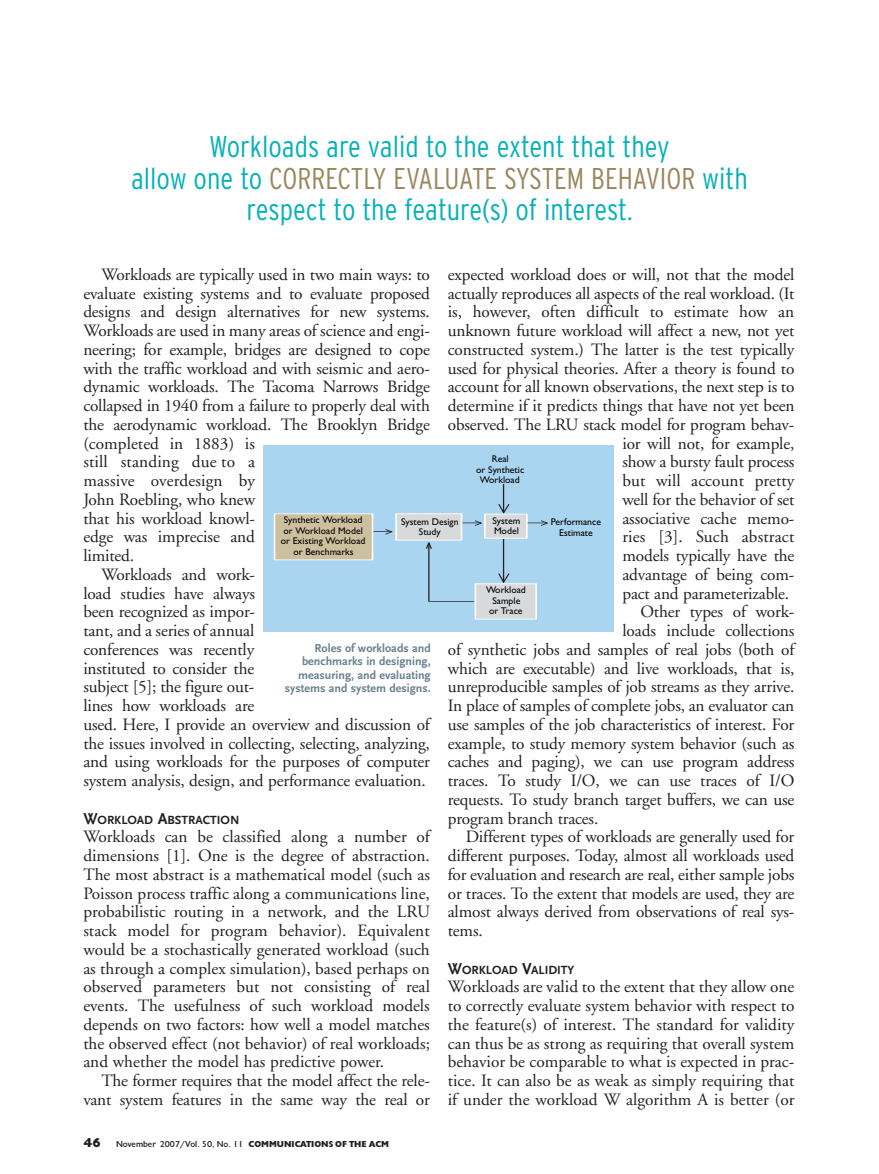
<style>
.page{position:relative;width:879px;height:1174px;background:#fff}
.page>*{position:absolute;margin:0;border:0;box-sizing:border-box;transform-origin:0 0}
.t1{font:300 condensed 30px/31.5px "Interstate";color:#04b1b8;text-align:center}
.t2{font:700 18px "Gill Sans";letter-spacing:-.01em;color:#231f20}
.t3{font:17.25px/18.8px "Adobe Garamond";letter-spacing:-.01em;color:#231f20;text-align:justify}
.t4{font:17.25px "Adobe Garamond";letter-spacing:.01em;color:#231f20}
.t5{font:700 12.3px "Scala Sans";color:#231f20}
.t6{font:700 12px/13.5px "Scala Sans";color:#67818d;text-align:right}
.t7{font:9.75px/10.5px "Gill Sans";color:#000;text-align:center}
.t8{font:9px "Gill";color:#231f20}
.s1{color:#9a875f}
.s2{font-size:16.5px}
.s3{font-weight:900;font-size:13.5px}
.s4{font-weight:900}
</style>
<div class="page">
<div style="left:263px;top:445px;width:350px;height:186px;background:#aad5f1"></div>
<svg style="left:498px;top:573px;width:12px;height:10px"></svg>
<hr style="left:503px;top:539px;width:1px;height:43px;background:#231f20">
<svg style="left:498px;top:484px;width:12px;height:29px"></svg>
<svg style="left:425px;top:542px;width:7px;height:7px"></svg>
<svg style="left:373px;top:529px;width:19px;height:6px"></svg>
<svg style="left:462px;top:520px;width:20px;height:6px"></svg>
<svg style="left:527px;top:520px;width:21px;height:6px"></svg>
<hr style="left:428px;top:543px;width:1px;height:59px;background:#231f20">
<hr style="left:428px;top:601px;width:46px;height:1px;background:#231f20">
<div style="left:396px;top:514px;width:65px;height:26px;background:#d8d9db"></div>
<div style="left:395px;top:513px;width:67px;height:28px;border:1px solid #fff"></div>
<div style="left:475px;top:584px;width:61px;height:35px;background:#d8d9db"></div>
<div style="left:474px;top:583px;width:62px;height:37px;border:1px solid #fff"></div>
<div style="left:484px;top:514px;width:42px;height:24px;background:#d8d9db"></div>
<div style="left:484px;top:514px;width:43px;height:25px;border:1px solid #fff"></div>
<div style="left:274px;top:514px;width:98px;height:46px;background:#cdc09f"></div>
<div style="left:274px;top:513px;width:99px;height:47px;border:1px solid #fff"></div>
<h1 class="t1" style="left:131px;top:131px;width:618px">Workloads are valid to the extent that they<br>allow one to <span class="s1">CORRECTLY EVALUATE SYSTEM BEHAVIOR</span> with respect to the feature(s) of interest.</h1>
<p class="t3" style="left:101px;top:266px;width:330px">Workloads are typically used in two main ways: to</p>
<p class="t3" style="left:83px;top:285px;width:348px">evaluate existing systems and to evaluate proposed</p>
<p class="t3" style="left:83px;top:304px;width:348px">designs and design alternatives for new systems.</p>
<p class="t3" style="left:83px;top:323px;width:348px">Workloads are used in many areas of science and engi-</p>
<p class="t3" style="left:83px;top:341px;width:348px">neering; for example, bridges are designed to cope</p>
<p class="t3" style="left:83px;top:360px;width:348px">with the traffic workload and with seismic and aero-</p>
<p class="t3" style="left:83px;top:379px;width:348px">dynamic workloads. The Tacoma Narrows Bridge</p>
<p class="t3" style="left:83px;top:398px;width:348px">collapsed in 1940 from a failure to properly deal with</p>
<p class="t3" style="left:83px;top:416px;width:348px">the aerodynamic workload. The Brooklyn Bridge</p>
<p class="t3" style="left:83px;top:435px;width:173px">(completed in 1883) is</p>
<p class="t4" style="left:83px;top:455px;width:173px">still standing due to a</p>
<p class="t4" style="left:83px;top:474px;width:173px">massive overdesign by</p>
<p class="t3" style="left:83px;top:491px;width:173px">John Roebling, who knew</p>
<p class="t3" style="left:83px;top:510px;width:173px">that his workload knowl-</p>
<p class="t3" style="left:83px;top:529px;width:173px">edge was imprecise and</p>
<p class="t3" style="left:83px;top:548px;width:52px">limited.</p>
<p class="t3" style="left:101px;top:566px;width:155px">Workloads and work-</p>
<p class="t3" style="left:83px;top:585px;width:173px">load studies have always</p>
<p class="t3" style="left:83px;top:604px;width:173px">been recognized as impor-</p>
<p class="t3" style="left:83px;top:623px;width:172px">tant, and a series of annual</p>
<p class="t3" style="left:83px;top:641px;width:172px">conferences was recently</p>
<p class="t3" style="left:83px;top:660px;width:172px">instituted to consider the</p>
<p class="t3" style="left:83px;top:679px;width:172px">subject [5]; the figure out-</p>
<p class="t3" style="left:83px;top:698px;width:172px">lines how workloads are</p>
<p class="t3" style="left:83px;top:716px;width:348px">used. Here, I provide an overview and discussion of</p>
<p class="t3" style="left:83px;top:735px;width:348px">the issues involved in collecting, selecting, analyzing,</p>
<p class="t3" style="left:83px;top:754px;width:348px">and using workloads for the purposes of computer</p>
<p class="t3" style="left:83px;top:773px;width:344px">system analysis, design, and performance evaluation.</p>
<p class="t5" style="left:83px;top:812px;width:157px"><span class="s2">W</span>ORKLOAD <span class="s2">A</span>BSTRACTION</p>
<p class="t3" style="left:83px;top:829px;width:348px">Workloads can be classified along a number of dimensions [1]. One is the degree of abstraction.<br>The most abstract is a mathematical model (such as Poisson process traffic along a communications line, probabilistic routing in a network, and the LRU stack model for program behavior). Equivalent would be a stochastically generated workload (such as through a complex simulation), based perhaps on observed parameters but not consisting of real events. The usefulness of such workload models depends on two factors: how well a model matches the observed effect (not behavior) of real workloads; and whether the model has predictive power.</p>
<p class="t3" style="left:83px;top:1073px;width:348px;text-align:right">The former requires that the model affect the rele&shy;vant system features in the same way the real or</p>
<p class="t3" style="left:447px;top:266px;width:348px">expected workload does or will, not that the model</p>
<p class="t3" style="left:447px;top:285px;width:348px">actually reproduces all aspects of the real workload. (It</p>
<p class="t3" style="left:447px;top:304px;width:348px">is, however, often difficult to estimate how an</p>
<p class="t3" style="left:447px;top:323px;width:348px">unknown future workload will affect a new, not yet</p>
<p class="t3" style="left:447px;top:341px;width:348px">constructed system.) The latter is the test typically</p>
<p class="t3" style="left:447px;top:360px;width:348px">used for physical theories. After a theory is found to</p>
<p class="t3" style="left:447px;top:379px;width:348px">account for all known observations, the next step is to</p>
<p class="t3" style="left:447px;top:398px;width:348px">determine if it predicts things that have not yet been</p>
<p class="t3" style="left:447px;top:416px;width:348px">observed. The LRU stack model for program behav-</p>
<p class="t3" style="left:622px;top:435px;width:173px">ior will not, for example,</p>
<p class="t3" style="left:622px;top:454px;width:173px">show a bursty fault process</p>
<p class="t3" style="left:622px;top:473px;width:173px">but will account pretty</p>
<p class="t3" style="left:622px;top:491px;width:173px">well for the behavior of set</p>
<p class="t3" style="left:622px;top:510px;width:173px">associative cache memo-</p>
<p class="t4" style="left:622px;top:530px;width:173px">ries [3]. Such abstract</p>
<p class="t3" style="left:622px;top:548px;width:173px">models typically have the</p>
<p class="t3" style="left:622px;top:566px;width:173px">advantage of being com-</p>
<p class="t3" style="left:622px;top:585px;width:168px">pact and parameterizable.</p>
<p class="t3" style="left:640px;top:604px;width:155px">Other types of work-</p>
<p class="t3" style="left:622px;top:623px;width:173px">loads include collections</p>
<p class="t3" style="left:447px;top:641px;width:348px">of synthetic jobs and samples of real jobs (both of</p>
<p class="t3" style="left:447px;top:660px;width:348px">which are executable) and live workloads, that is,</p>
<p class="t3" style="left:447px;top:679px;width:348px">unreproducible samples of job streams as they arrive.</p>
<p class="t3" style="left:447px;top:698px;width:348px">In place of samples of complete jobs, an evaluator can</p>
<p class="t3" style="left:447px;top:716px;width:348px">use samples of the job characteristics of interest. For</p>
<p class="t3" style="left:447px;top:735px;width:348px">example, to study memory system behavior (such as</p>
<p class="t3" style="left:447px;top:754px;width:348px">caches and paging), we can use program address</p>
<p class="t3" style="left:447px;top:773px;width:348px">traces. To study I/O, we can use traces of I/O</p>
<p class="t3" style="left:447px;top:791px;width:348px">requests. To study branch target buffers, we can use</p>
<p class="t3" style="left:447px;top:810px;width:152px">program branch traces.</p>
<p class="t3" style="left:465px;top:829px;width:330px">Different types of workloads are generally used for</p>
<p class="t3" style="left:447px;top:848px;width:348px">different purposes. Today, almost all workloads used</p>
<p class="t3" style="left:447px;top:866px;width:348px">for evaluation and research are real, either sample jobs</p>
<p class="t3" style="left:447px;top:885px;width:348px">or traces. To the extent that models are used, they are</p>
<p class="t3" style="left:447px;top:904px;width:348px">almost always derived from observations of real sys-</p>
<p class="t3" style="left:447px;top:923px;width:36px">tems.</p>
<p class="t5" style="left:447px;top:962px;width:128px"><span class="s2">W</span>ORKLOAD <span class="s2">V</span>ALIDITY</p>
<p class="t3" style="left:447px;top:979px;width:348px">Workloads are valid to the extent that they allow one to correctly evaluate system behavior with respect to the feature(s) of interest. The standard for validity can thus be as strong as requiring that overall system behavior be comparable to what is expected in prac&shy;tice. It can also be as weak as simply requiring that if under the workload W algorithm A is better (or</p>
<p class="t7" style="left:476px;top:454px;width:50px">Real<br>or Synthetic<br>Workload</p>
<p class="t7" style="left:281px;top:515px;width:86px">Synthetic Workload o Workload Model or Existing Workload or Benchmarks</p>
<p class="t7" style="left:492px;top:515px;width:29px;text-align:left">System<br>Model</p>
<p class="t7" style="left:401px;top:516px;width:59px">System Design<br>Study</p>
<p class="t7" style="left:550px;top:517px;width:52px">Performance<br>Estimate</p>
<p class="t7" style="left:486px;top:585px;width:41px">Workload<br>Sample<br>or Trace</p>
<p class="t6" style="left:285px;top:641px;width:147px">Roles of workloads and benchmarks in designing, measuring, and evaluating systems and system designs.</p>
<p class="t2" style="left:324px;top:711px;width:224px">Alan Jay Smith fig 1 (11/07)</p>
<p class="t8" style="left:83px;top:1141px;width:307px"><span class="s3">46</span> November 2007/Vol. 50, No. 11 <span class="s4">COMMUNICATIONS OF THE ACM</span></p>
</div>
